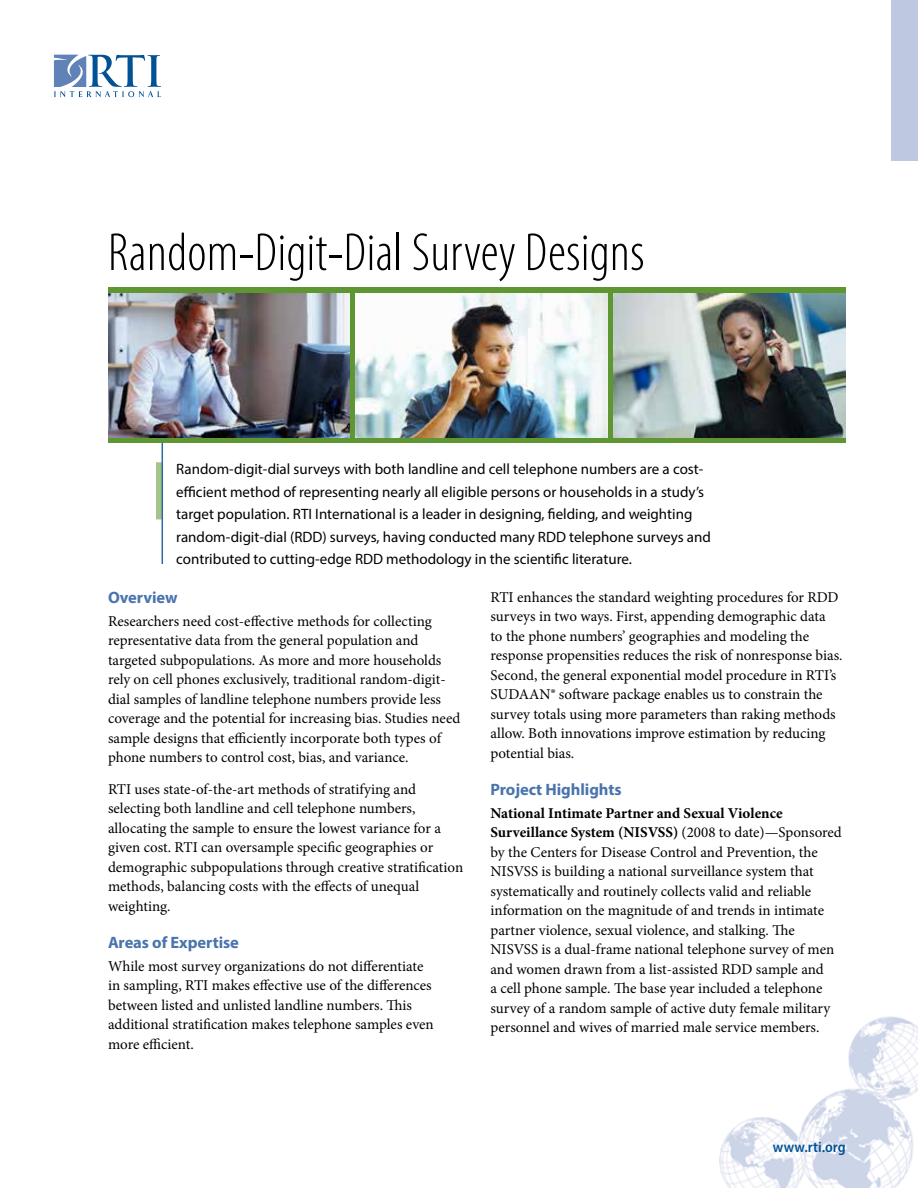
<style>
.page{position:relative;width:918px;height:1188px;background:#fff}
.page>*{position:absolute;margin:0;border:0;box-sizing:border-box;transform-origin:0 0}
.t1{font:300 condensed 54px "Myriad Pro";letter-spacing:.005em;color:#000}
.t2{font:700 16.5px "Myriad Pro";letter-spacing:-.005em;color:#4974ad}
.t3{font:15px/19.5px "Minion Pro";color:#000}
.t4{font:15px/22.5px "Myriad Pro";color:#000}
.t5{font:600 semi-condensed 15px "Myriad Pro";letter-spacing:.01em;color:#005295}
.s1{font-weight:700}
</style>
<div class="page">
<img style="left:719px;top:1016px;width:199px;height:172px">
<svg style="left:54px;top:55px;width:107px;height:42px"></svg>
<div style="left:891px;top:0;width:27px;height:160px;background:#bec9e1"></div>
<div style="left:156px;top:462px;width:6px;height:57px;background:#a5c38a"></div>
<hr style="left:162px;top:439px;width:1px;height:125px;background:#2f68a4">
<div style="left:108px;top:287px;width:738px;height:156px;background:#5e9732"></div>
<img style="left:355px;top:293px;width:252px;height:144px">
<img style="left:108px;top:293px;width:241px;height:144px">
<img style="left:613px;top:293px;width:233px;height:144px">
<h1 class="t1" style="left:108px;top:220px;width:538px">Random-Digit-Dial Survey Designs</h1>
<p class="t4" style="left:176px;top:458px;width:536px">Random-digit-dial surveys with both landline and cell telephone numbers are a cost&shy;efficient method of representing nearly all eligible persons or households in a study’s target population. RTI International is a leader in designing, fielding, and weighting random-digit-dial (RDD) surveys, having conducted many RDD telephone surveys and contributed to cutting-edge RDD methodology in the scientific literature.</p>
<p class="t2" style="left:108px;top:587px;width:71px">Overview</p>
<p class="t3" style="left:108px;top:611px;width:354px">Researchers need cost-effective methods for collecting representative data from the general population and targeted subpopulations. As more and more households rely on cell phones exclusively, traditional random-digit&shy;dial samples of landline telephone numbers provide less coverage and the potential for increasing bias. Studies need sample designs that efficiently incorporate both types of phone numbers to control cost, bias, and variance.</p>
<p class="t3" style="left:108px;top:779px;width:357px">RTI uses state-of-the-art methods of stratifying and selecting both landline and cell telephone numbers, allocating the sample to ensure the lowest variance for a given cost. RTI can oversample specific geographies or demographic subpopulations through creative stratification methods, balancing costs with the effects of unequal weighting.</p>
<p class="t2" style="left:108px;top:932px;width:132px">Areas of Expertise</p>
<p class="t3" style="left:108px;top:956px;width:327px">While most survey organizations do not differentiate in sampling, RTI makes effective use of the differences between listed and unlisted landline numbers. This additional stratification makes telephone samples even more efficient.</p>
<p class="t3" style="left:490px;top:587px;width:354px">RTI enhances the standard weighting procedures for RDD surveys in two ways. First, appending demographic data<br>to the phone numbers’ geographies and modeling the response propensities reduces the risk of nonresponse bias.<br>Second, the general exponential model procedure in RTI’s SUDAAN® software package enables us to constrain the survey totals using more parameters than raking methods allow. Both innovations improve estimation by reducing potential bias.</p>
<p class="t2" style="left:490px;top:779px;width:133px">Project Highlights</p>
<p class="t3" style="left:490px;top:803px;width:353px"><span class="s1">National Intimate Partner and Sexual Violence Surveillance System (NISVSS)</span> (2008 to date)—Sponsored by the Centers for Disease Control and Prevention, the NISVSS is building a national surveillance system that systematically and routinely collects valid and reliable information on the magnitude of and trends in intimate partner violence, sexual violence, and stalking. The NISVSS is a dual-frame national telephone survey of men and women drawn from a list-assisted RDD sample and<br>a cell phone sample. The base year included a telephone survey of a random sample of active duty female military personnel and wives of married male service members.</p>
<p class="t5" style="left:773px;top:1138px;width:74px">www.rti.org</p>
</div>
